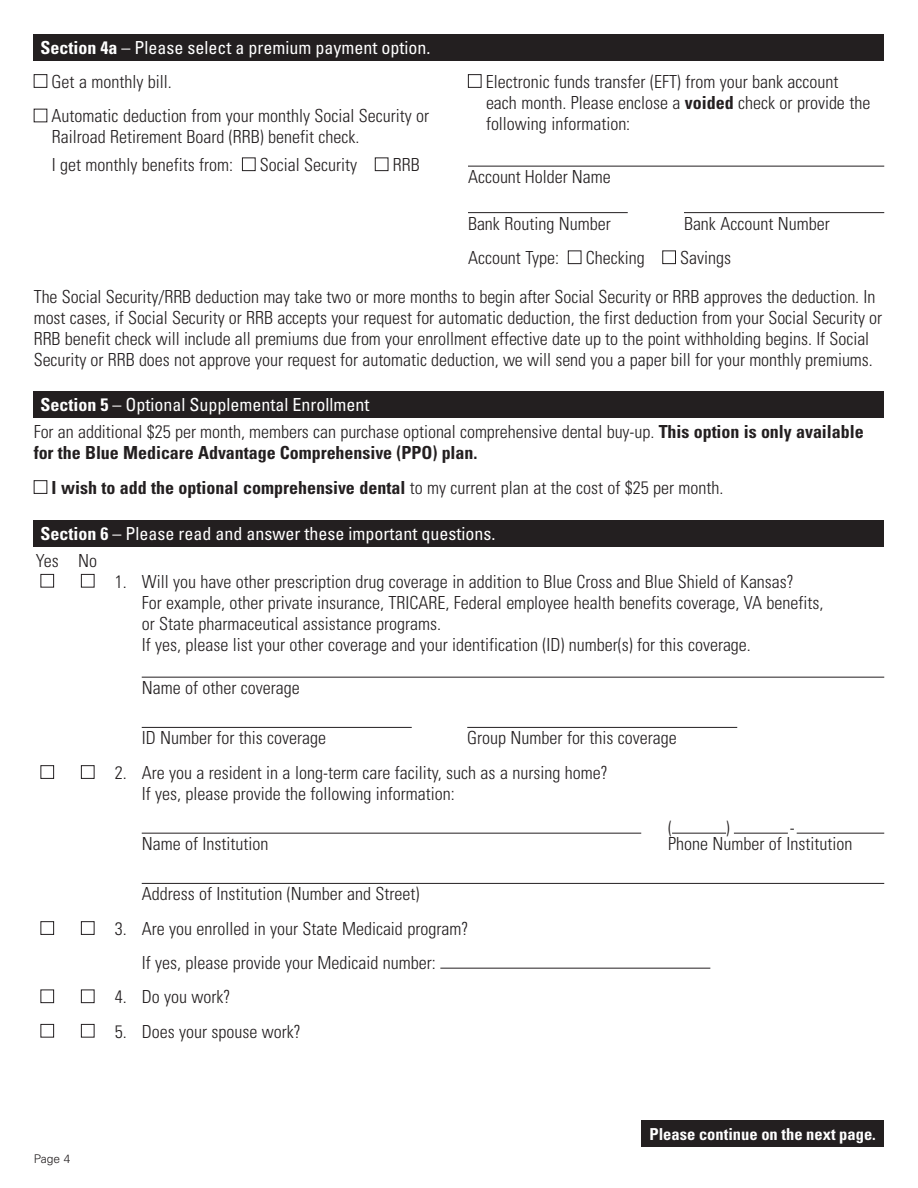
<style>
.page{position:relative;width:918px;height:1188px;background:#fff}
.page>*{position:absolute;margin:0;border:0;box-sizing:border-box;transform-origin:0 0}
.Body_Text{font:300 condensed 18px/21px "Univers LT Std";color:#231f20}
.t1{font:condensed 18px "Univers LT Std";color:#fff}
.Body_Text-2{font:700 condensed 18px "Univers LT Std";color:#231f20}
.t2{font:700 condensed 16.5px "Univers LT Std";color:#fff}
.t3{font:300 12px "Univers LT Std";color:#231f20}
.s1{font-weight:700}
.s2{font-weight:300}
</style>
<div class="page">
<div style="left:34px;top:480px;width:13px;height:14px;border:1px solid #231f20"></div>
<div style="left:34px;top:392px;width:850px;height:26px;background:#231f20"></div>
<div style="left:641px;top:1120px;width:243px;height:28px;background:#231f20"></div>
<div style="left:40px;top:574px;width:14px;height:14px;border:1px solid #231f20"></div>
<div style="left:81px;top:574px;width:13px;height:14px;border:1px solid #231f20"></div>
<hr style="left:142px;top:677px;width:742px;height:1px;background:#231f20">
<hr style="left:142px;top:727px;width:270px;height:1px;background:#231f20">
<hr style="left:467px;top:727px;width:270px;height:1px;background:#231f20">
<div style="left:40px;top:765px;width:14px;height:14px;border:1px solid #231f20"></div>
<div style="left:81px;top:765px;width:13px;height:14px;border:1px solid #231f20"></div>
<hr style="left:142px;top:833px;width:499px;height:1px;background:#231f20">
<hr style="left:672px;top:833px;width:54px;height:1px;background:#231f20">
<hr style="left:734px;top:833px;width:54px;height:1px;background:#231f20">
<hr style="left:797px;top:833px;width:87px;height:1px;background:#231f20">
<hr style="left:142px;top:883px;width:742px;height:1px;background:#231f20">
<div style="left:40px;top:921px;width:14px;height:14px;border:1px solid #231f20"></div>
<div style="left:81px;top:921px;width:13px;height:14px;border:1px solid #231f20"></div>
<hr style="left:440px;top:968px;width:270px;height:1px;background:#231f20">
<div style="left:40px;top:990px;width:14px;height:13px;border:1px solid #231f20"></div>
<div style="left:81px;top:990px;width:13px;height:13px;border:1px solid #231f20"></div>
<div style="left:40px;top:1024px;width:14px;height:14px;border:1px solid #231f20"></div>
<div style="left:81px;top:1024px;width:13px;height:14px;border:1px solid #231f20"></div>
<div style="left:34px;top:520px;width:850px;height:27px;background:#231f20"></div>
<div style="left:34px;top:74px;width:13px;height:14px;border:1px solid #231f20"></div>
<div style="left:242px;top:158px;width:14px;height:13px;border:1px solid #231f20"></div>
<div style="left:375px;top:158px;width:13px;height:13px;border:1px solid #231f20"></div>
<div style="left:468px;top:74px;width:14px;height:14px;border:1px solid #231f20"></div>
<hr style="left:468px;top:166px;width:416px;height:1px;background:#231f20">
<hr style="left:468px;top:212px;width:160px;height:1px;background:#231f20">
<hr style="left:684px;top:212px;width:200px;height:1px;background:#231f20">
<div style="left:568px;top:250px;width:13px;height:14px;border:1px solid #231f20"></div>
<div style="left:662px;top:250px;width:14px;height:14px;border:1px solid #231f20"></div>
<div style="left:34px;top:34px;width:850px;height:27px;background:#231f20"></div>
<p class="t1" style="left:40px;top:36px;width:391px"><span class="s1">Section 4a</span> – Please select a premium payment option.</p>
<p class="Body_Text" style="left:52px;top:71px;width:122px">Get a monthly bill.</p>
<p class="Body_Text" style="left:52px;top:105px;width:379px">Automatic deduction from your monthly Social Security or<br>Railroad Retirement Board (RRB) benefit check.</p>
<p class="Body_Text" style="left:52px;top:154px;width:183px">I get monthly benefits from:</p>
<p class="Body_Text" style="left:260px;top:154px;width:99px">Social Security</p>
<p class="Body_Text" style="left:393px;top:154px;width:28px">RRB</p>
<p class="Body_Text" style="left:486px;top:71px;width:386px">Electronic funds transfer (EFT) from your bank account each month. Please enclose a <span class="s1">voided</span> check or provide the following information:</p>
<p class="Body_Text" style="left:468px;top:166px;width:144px">Account Holder Name</p>
<p class="Body_Text" style="left:468px;top:213px;width:144px">Bank Routing Number</p>
<p class="Body_Text" style="left:684px;top:213px;width:147px">Bank Account Number</p>
<p class="Body_Text" style="left:468px;top:247px;width:93px">Account Type:</p>
<p class="Body_Text" style="left:586px;top:247px;width:60px">Checking</p>
<p class="Body_Text" style="left:680px;top:247px;width:52px">Savings</p>
<p class="Body_Text" style="left:34px;top:286px;width:850px">The Social Security/RRB deduction may take two or more months to begin after Social Security or RRB approves the deduction. In most cases, if Social Security or RRB accepts your request for automatic deduction, the first deduction from your Social Security or RRB benefit check will include all premiums due from your enrollment effective date up to the point withholding begins. If Social Security or RRB does not approve your request for automatic deduction, we will send you a paper bill for your monthly premiums.</p>
<p class="t1" style="left:40px;top:394px;width:330px"><span class="s1">Section 5</span> – Optional Supplemental Enrollment</p>
<p class="Body_Text" style="left:34px;top:421px;width:831px">For an additional $25 per month, members can purchase optional comprehensive dental buy-up. <span class="s1">This option is only available for the Blue Medicare Advantage Comprehensive (PPO) plan.</span></p>
<p class="Body_Text-2" style="left:52px;top:476px;width:673px">I wish to add the optional comprehensive dental <span class="s2">to my current plan at the cost of $25 per month.</span></p>
<p class="t1" style="left:40px;top:522px;width:456px"><span class="s1">Section 6</span> – Please read and answer these important questions.</p>
<p class="Body_Text" style="left:36px;top:550px;width:63px">Yes No</p>
<p class="Body_Text" style="left:142px;top:571px;width:683px;text-indent:-27px">1. Will you have other prescription drug coverage in addition to Blue Cross and Blue Shield of Kansas?<br>For example, other private insurance, TRICARE, Federal employee health benefits coverage, VA benefits, or State pharmaceutical assistance programs.<br>If yes, please list your other coverage and your identification (ID) number(s) for this coverage.</p>
<p class="Body_Text" style="left:142px;top:677px;width:160px">Name of other coverage</p>
<p class="Body_Text" style="left:142px;top:727px;width:186px">ID Number for this coverage</p>
<p class="Body_Text" style="left:467px;top:727px;width:211px">Group Number for this coverage</p>
<p class="Body_Text" style="left:142px;top:762px;width:468px;text-indent:-27px">2. Are you a resident in a long-term care facility, such as a nursing home?<br>If yes, please provide the following information:</p>
<p class="Body_Text" style="left:668px;top:817px;width:5px">(</p>
<p class="Body_Text" style="left:726px;top:817px;width:5px">)</p>
<p class="Body_Text" style="left:790px;top:817px;width:7px">-</p>
<p class="Body_Text" style="left:142px;top:833px;width:128px">Name of Institution</p>
<p class="Body_Text" style="left:668px;top:833px;width:186px">Phone Number of Institution</p>
<p class="Body_Text" style="left:142px;top:883px;width:279px">Address of Institution (Number and Street)</p>
<p class="Body_Text" style="left:115px;top:918px;width:355px">3. Are you enrolled in your State Medicaid program?</p>
<p class="Body_Text" style="left:142px;top:952px;width:296px">If yes, please provide your Medicaid number:</p>
<p class="Body_Text" style="left:115px;top:986px;width:117px">4. Do you work?</p>
<p class="Body_Text" style="left:115px;top:1021px;width:188px">5. Does your spouse work?</p>
<p class="t3" style="left:34px;top:1151px;width:38px">Page 4</p>
<p class="t2" style="left:650px;top:1124px;width:228px">Please continue on the next page.</p>
</div>
